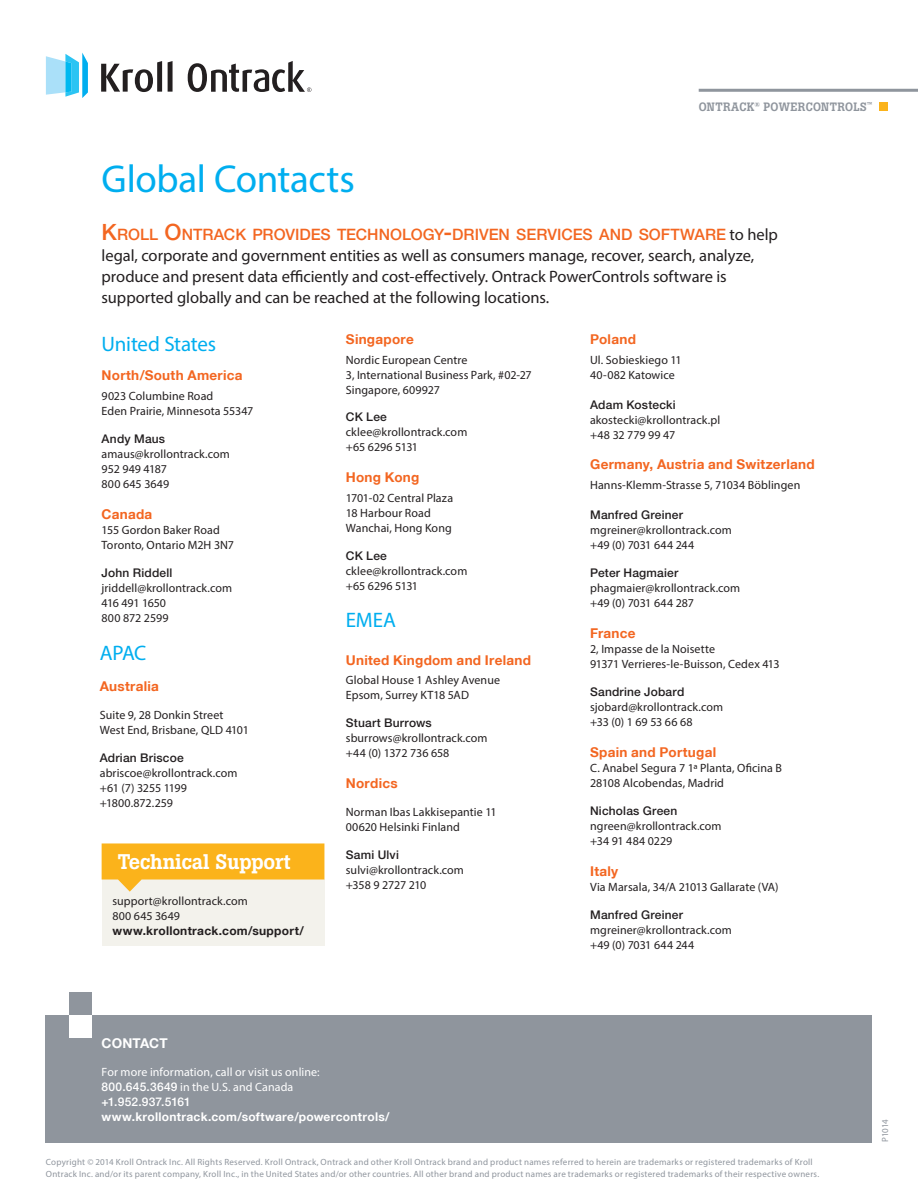
<style>
.page{position:relative;width:918px;height:1188px;background:#fff}
.page>*{position:absolute;margin:0;border:0;box-sizing:border-box;transform-origin:0 0}
.Headline{font:39px "Myriad Pro";letter-spacing:-.01em;color:#00aeef}
.White_Headers{font:500 21px "Boton BQ";letter-spacing:-.01em;color:#fff}
.Subhead_Level_1{font:21px "Myriad Pro";letter-spacing:-.015em;color:#00aeef}
.Contact_Info{font:21px "Myriad Pro";letter-spacing:-.015em;color:#00aeef}
.Introduction_Paragra{font:16.5px/21px "Myriad Pro";letter-spacing:-.005em;color:#231f20}
.Introduction_Paragra-2{font:500 15.75px "Helvetica Neue LT Std";color:#f36621}
.Subhead_Level_2{font:700 13.5px "Helvetica Neue LT";letter-spacing:.02em;color:#f36621}
.Contact_Info-2{font:700 13.5px "Helvetica Neue LT";letter-spacing:.02em;color:#f36621}
.Contact_Header{font:700 13.5px "Helvetica Neue LT";letter-spacing:.01em;color:#fff}
.Contact_Info-3{font:12px/15px "Myriad Pro";letter-spacing:.005em;color:#231f20}
.Contact_InfoWhite{font:12px/15px "Myriad Pro";letter-spacing:.005em;color:#fff}
.t1{font:500 12px "Boton BQ";letter-spacing:.02em;color:#8f959d}
.Contact_Info-4{font:500 12px "Helvetica Neue LT Std";letter-spacing:.015em;color:#231f20}
.t2{font:9px/12px "Myriad Pro";letter-spacing:.025em;color:#8f959d}
.s1{font-size:22.5px}
.s2{font-family:"Myriad Pro";font-weight:400;font-size:16.5px;color:#231f20}
.s3{font-family:"Helvetica Neue LT Std";font-weight:500}
.s4{font-family:"Helvetica Neue LT";font-weight:700}
</style>
<div class="page">
<svg style="left:46px;top:53px;width:42px;height:45px"></svg>
<svg style="left:101px;top:61px;width:72px;height:31px"></svg>
<svg style="left:188px;top:61px;width:123px;height:31px"></svg>
<hr style="left:699px;top:89px;width:219px;height:3px;background:#8f959d">
<div style="left:879px;top:102px;width:9px;height:9px;background:#fbb31b"></div>
<div style="left:46px;top:1015px;width:826px;height:127px;background:#8f959d"></div>
<div style="left:69px;top:992px;width:23px;height:23px;background:#8f959d"></div>
<div style="left:69px;top:1015px;width:23px;height:23px;background:#fff"></div>
<div style="left:102px;top:880px;width:222px;height:66px;background:#f3f2ec"></div>
<svg style="left:102px;top:843px;width:222px;height:49px"></svg>
<p class="Headline" style="left:102px;top:155px;width:255px">Global Contacts</p>
<p class="t1" style="left:699px;top:100px;width:175px">ONTRACK<sup>®</sup> POWERCONTROLS<sup>™</sup></p>
<p class="Introduction_Paragra-2" style="left:102px;top:225px;width:678px"><span class="s1">K</span>ROLL <span class="s1">O</span>NTRACK PROVIDES TECHNOLOGY<span class="s1">-</span>DRIVEN SERVICES AND SOFTWARE <span class="s2">to help</span></p>
<p class="Introduction_Paragra" style="left:102px;top:244px;width:654px">legal, corporate and government entities as well as consumers manage, recover, search, analyze, produce and present data efficiently and cost-effectively. Ontrack PowerControls software is supported globally and can be reached at the following locations.</p>
<p class="Subhead_Level_1" style="left:102px;top:331px;width:116px">United States</p>
<p class="Subhead_Level_2" style="left:102px;top:367px;width:142px">North/South America</p>
<p class="Contact_Info-3" style="left:102px;top:388px;width:153px">9023 Columbine Road<br>Eden Prairie, Minnesota 55347</p>
<p class="Contact_Info-3" style="left:102px;top:431px;width:130px"><span class="s3">Andy Maus </span>amaus@krollontrack.com<br>952 949 4187<br>800 645 3649</p>
<p class="Subhead_Level_2" style="left:102px;top:505px;width:52px">Canada</p>
<p class="Contact_Info-3" style="left:102px;top:522px;width:134px">155 Gordon Baker Road<br>Toronto, Ontario M2H 3N7</p>
<p class="Contact_Info-3" style="left:102px;top:565px;width:132px"><span class="s3">John Riddell </span>jriddell@krollontrack.com<br>416 491 1650<br>800 872 2599</p>
<p class="Subhead_Level_2" style="left:346px;top:331px;width:69px">Singapore</p>
<p class="Contact_Info-3" style="left:346px;top:352px;width:187px">Nordic European Centre<br>3, International Business Park, #02-27<br>Singapore, 609927</p>
<p class="Contact_Info-3" style="left:346px;top:410px;width:123px"><span class="s3">CK Lee </span>cklee@krollontrack.com +65 6296 5131</p>
<p class="Subhead_Level_2" style="left:346px;top:469px;width:75px">Hong Kong</p>
<p class="Contact_Info-3" style="left:346px;top:490px;width:109px">1701-02 Central Plaza<br>18 Harbour Road<br>Wanchai, Hong Kong</p>
<p class="Contact_Info-3" style="left:346px;top:548px;width:123px"><span class="s3">CK Lee </span>cklee@krollontrack.com +65 6296 5131</p>
<p class="Contact_Info" style="left:346px;top:607px;width:52px">EMEA</p>
<p class="Subhead_Level_2" style="left:346px;top:651px;width:187px">United Kingdom and Ireland</p>
<p class="Contact_Info-3" style="left:346px;top:672px;width:156px">Global House 1 Ashley Avenue<br>Epsom, Surrey KT18 5AD</p>
<p class="Contact_Info-3" style="left:346px;top:715px;width:143px"><span class="s3">Stuart Burrows </span>sburrows@krollontrack.com +44 (0) 1372 736 658</p>
<p class="Contact_Info-2" style="left:346px;top:775px;width:53px">Nordics</p>
<p class="Contact_Info-3" style="left:346px;top:804px;width:152px">Norman Ibas Lakkisepantie 11<br>00620 Helsinki Finland</p>
<p class="Contact_Info-3" style="left:346px;top:847px;width:120px"><span class="s3">Sami Ulvi </span>sulvi@krollontrack.com +358 9 2727 210</p>
<p class="Subhead_Level_2" style="left:590px;top:331px;width:47px">Poland</p>
<p class="Contact_Info-3" style="left:590px;top:352px;width:93px">Ul. Sobieskiego 11</p>
<p class="Contact_Info-3" style="left:590px;top:367px;width:86px">40-082 Katowice</p>
<p class="Contact_Info-4" style="left:590px;top:397px;width:87px">Adam Kostecki</p>
<p class="Contact_Info-3" style="left:590px;top:412px;width:132px">akostecki@krollontrack.pl +48 32 779 99 47</p>
<p class="Subhead_Level_2" style="left:590px;top:456px;width:226px">Germany, Austria and Switzerland</p>
<p class="Contact_Info-3" style="left:590px;top:477px;width:212px">Hanns-Klemm-Strasse 5, 71034 Böblingen</p>
<p class="Contact_Info-3" style="left:590px;top:507px;width:143px"><span class="s3">Manfred Greiner </span>mgreiner@krollontrack.com +49 (0) 7031 644 244</p>
<p class="Contact_Info-3" style="left:590px;top:565px;width:152px"><span class="s3">Peter Hagmaier </span>phagmaier@krollontrack.com +49 (0) 7031 644 287</p>
<p class="Contact_Info-2" style="left:590px;top:625px;width:47px">France</p>
<p class="Contact_Info-3" style="left:590px;top:641px;width:191px">2, Impasse de la Noisette<br>91371 Verrieres-le-Buisson, Cedex 413</p>
<p class="Contact_Info-3" style="left:590px;top:685px;width:135px"><span class="s3">Sandrine Jobard </span>sjobard@krollontrack.com +33 (0) 1 69 53 66 68</p>
<p class="Subhead_Level_2" style="left:590px;top:744px;width:128px">Spain and Portugal</p>
<p class="Contact_Info-3" style="left:590px;top:761px;width:193px">C. Anabel Segura 7 1ª Planta, Oficina B<br>28108 Alcobendas, Madrid</p>
<p class="Contact_Info-3" style="left:590px;top:804px;width:133px"><span class="s3">Nicholas Green </span>ngreen@krollontrack.com +34 91 484 0229</p>
<p class="Subhead_Level_2" style="left:590px;top:863px;width:30px">Italy</p>
<p class="Contact_Info-3" style="left:590px;top:880px;width:190px">Via Marsala, 34/A 21013 Gallarate (VA)</p>
<p class="Contact_Info-3" style="left:590px;top:908px;width:143px"><span class="s3">Manfred Greiner </span>mgreiner@krollontrack.com +49 (0) 7031 644 244</p>
<p class="Contact_Info" style="left:100px;top:640px;width:48px">APAC</p>
<p class="Contact_Info-2" style="left:100px;top:678px;width:61px">Australia</p>
<p class="Contact_Info-3" style="left:100px;top:708px;width:150px">Suite 9, 28 Donkin Street<br>West End, Brisbane, QLD 4101</p>
<p class="Contact_Info-3" style="left:100px;top:750px;width:139px"><span class="s3">Adrian Briscoe </span>abriscoe@krollontrack.com +61 (7) 3255 1199 +1800.872.259</p>
<p class="White_Headers" style="left:118px;top:850px;width:174px">Technical Support</p>
<p class="Contact_Info-3" style="left:112px;top:894px;width:193px">support@krollontrack.com<br>800 645 3649 <span class="s4">www.krollontrack.com/support/</span></p>
<p class="Contact_Header" style="left:102px;top:1034px;width:67px">CONTACT</p>
<p class="Contact_InfoWhite" style="left:102px;top:1064px;width:289px">For more information, call or visit us online:<br><span class="s3">800.645.3649</span> in the U.S. and Canada<br><span class="s3">+1.952.937.5161 </span><span class="s4">www.krollontrack.com/software/powercontrols/</span></p>
<p class="t2" style="left:46px;top:1156px;width:775px">Copyright © 2014 Kroll Ontrack Inc. All Rights Reserved. Kroll Ontrack, Ontrack and other Kroll Ontrack brand and product names referred to herein are trademarks or registered trademarks of Kroll<br>Ontrack Inc. and/or its parent company, Kroll Inc., in the United States and/or other countries. All other brand and product names are trademarks or registered trademarks of their respective owners.</p>
<p class="t2" style="left:879px;top:1142px;width:24px;rotate:-90deg">P1014</p>
</div>
